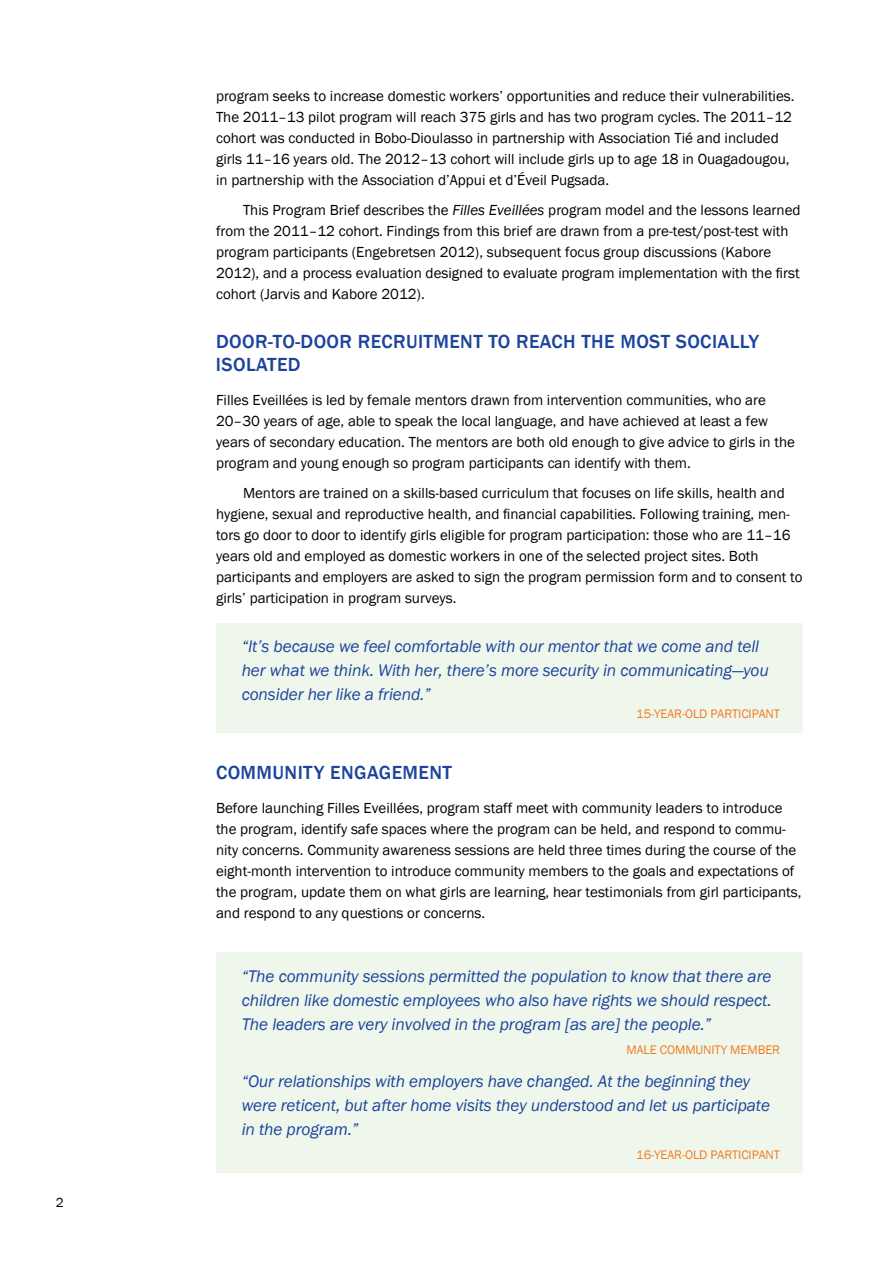
<style>
.page{position:relative;width:893px;height:1263px;background:#fff}
.page>*{position:absolute;margin:0;border:0;box-sizing:border-box;transform-origin:0 0}
.t1{font:500 19.5px/22.5px "Franklin Gothic";letter-spacing:.02em;color:#1c449c}
.t2{font:italic 17.25px/24px "Franklin Gothic";letter-spacing:-.005em;color:#1c449c}
.t3{font:15px/21px "Franklin Gothic";color:#000}
.t4{font:13.5px "Franklin Gothic";color:#000}
.t5{font:12.75px "Franklin Gothic";letter-spacing:-.005em;color:#f47b20}
.s1{font-style:italic}
</style>
<div class="page">
<div style="left:216px;top:623px;width:587px;height:109px;background:#eff7ed"></div>
<div style="left:216px;top:952px;width:587px;height:221px;background:#eff7ed"></div>
<p class="t4" style="left:56px;top:1194px;width:9px">2</p>
<p class="t3" style="left:216px;top:85px;width:580px">program seeks to increase domestic workers’ opportunities and reduce their vulnerabilities.<br>The 2011–13 pilot program will reach 375 girls and has two program cycles. The 2011–12 cohort was conducted in Bobo-Dioulasso in partnership with Association Tié and included girls 11–16 years old. The 2012–13 cohort will include girls up to age 18 in Ouagadougou, in partnership with the Association d’Appui et d’Éveil Pugsada.</p>
<p class="t3" style="left:216px;top:199px;width:586px;text-indent:27px">This Program Brief describes the <span class="s1">Filles Eveillées</span> program model and the lessons learned from the 2011–12 cohort. Findings from this brief are drawn from a pre-test/post-test with program participants (Engebretsen 2012), subsequent focus group discussions (Kabore 2012), and a process evaluation designed to evaluate program implementation with the first cohort (Jarvis and Kabore 2012).</p>
<h1 class="t1" style="left:216px;top:330px;width:545px">DOOR-TO-DOOR RECRUITMENT TO REACH THE MOST SOCIALLY<br>ISOLATED</h1>
<p class="t3" style="left:216px;top:390px;width:580px">Filles Eveillées is led by female mentors drawn from intervention communities, who are 20–30 years of age, able to speak the local language, and have achieved at least a few years of secondary education. The mentors are both old enough to give advice to girls in the program and young enough so program participants can identify with them.</p>
<p class="t3" style="left:216px;top:483px;width:588px;text-indent:27px">Mentors are trained on a skills-based curriculum that focuses on life skills, health and hygiene, sexual and reproductive health, and financial capabilities. Following training, men&shy;tors go door to door to identify girls eligible for program participation: those who are 11–16 years old and employed as domestic workers in one of the selected project sites. Both participants and employers are asked to sign the program permission form and to consent to girls’ participation in program surveys.</p>
<p class="t2" style="left:242px;top:635px;width:529px">“It’s because we feel comfortable with our mentor that we come and tell her what we think. With her, there’s more security in communicating—you consider her like a friend.”</p>
<p class="t5" style="left:636px;top:706px;width:26px">15-year</p>
<p class="t5" style="left:682px;top:706px;width:100px">-old parti cipant</p>
<h1 class="t1" style="left:216px;top:761px;width:234px">COMMUNITY ENGAGEMENT</h1>
<p class="t3" style="left:216px;top:798px;width:587px">Before launching Filles Eveillées, program staff meet with community leaders to introduce the program, identify safe spaces where the program can be held, and respond to commu&shy;nity concerns. Community awareness sessions are held three times during the course of the eight-month intervention to introduce community members to the goals and expectations of the program, update them on what girls are learning, hear testimonials from girl participants, and respond to any questions or concerns.</p>
<p class="t2" style="left:242px;top:964px;width:531px;text-align:justify">“The community sessions permitted the population to know that there are children like domestic employees who also have rights we should respect.<br>The leaders are very involved in the program [as are] the people.”</p>
<p class="t5" style="left:627px;top:1042px;width:51px">Male comm</p>
<p class="t5" style="left:696px;top:1042px;width:44px">unity member</p>
<p class="t2" style="left:242px;top:1069px;width:530px">“Our relationships with employers have changed. At the beginning they were reticent, but after home visits they understood and let us participate in the program.”</p>
<p class="t5" style="left:636px;top:1147px;width:26px">16-year</p>
<p class="t5" style="left:682px;top:1147px;width:100px">-old parti cipant</p>
</div>
